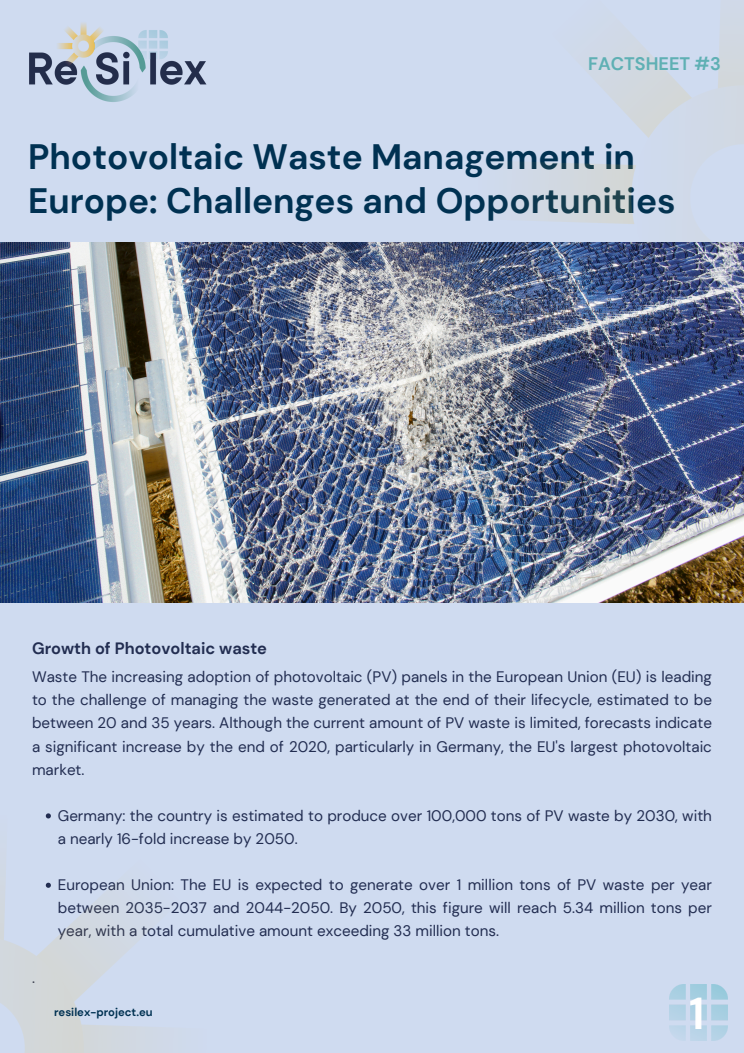
<style>
.page{position:relative;width:744px;height:1053px;background:#fff}
.page>*{position:absolute;margin:0;border:0;box-sizing:border-box;transform-origin:0 0}
.t1{font:700 44.56px "DM Sans";color:#fff}
.t2{font:700 35.24px/44.1px "DM Sans";color:#003152}
.t3{font:700 18.12px "DM Sans";color:#5fb0b4}
.t4{font:700 16.4px "DM Sans";color:#222d51}
.t5{font:15.2px/23.1px "DM Sans";color:#222d51;text-align:justify}
.t6{font:700 11.32px "DM Sans";color:#003152}
</style>
<div class="page">
<div style="left:0;top:0;width:744px;height:1052px;background:#cfdbf0"></div>
<img style="left:670px;top:984px;width:57px;height:56px">
<img style="left:436px;top:17px;width:308px;height:226px">
<img style="left:0;top:813px;width:153px;height:239px">
<img style="left:29px;top:23px;width:178px;height:79px">
<img style="left:0;top:243px;width:744px;height:359px">
<h4 class="t3" style="left:588px;top:52px;width:134px">FACTSHEET #3</h4>
<p class="t2" style="left:28px;top:135px;width:649px">Photovoltaic Waste Management in<br>Europe: Challenges and Opportunities</p>
<p class="t4" style="left:32px;top:637px;width:237px">Growth of Photovoltaic waste</p>
<h2 class="t5" style="left:32px;top:665px;width:681px">Waste The increasing adoption of photovoltaic (PV) panels in the European Union (EU) is leading to the challenge of managing the waste generated at the end of their lifecycle, estimated to be between 20 and 35 years. Although the current amount of PV waste is limited, forecasts indicate a significant increase by the end of 2020, particularly in Germany, the EU's largest photovoltaic market.</h2>
<p class="t5" style="left:58px;top:804px;width:656px">Germany: the country is estimated to produce over 100,000 tons of PV waste by 2030, with a nearly 16-fold increase by 2050.</p>
<h1 class="t5" style="left:58px;top:873px;width:656px">European Union: The EU is expected to generate over 1 million tons of PV waste per year between 2035-2037 and 2044-2050. By 2050, this figure will reach 5.34 million tons per year, with a total cumulative amount exceeding 33 million tons.</h1>
<p class="t5" style="left:32px;top:965px;width:4px">.</p>
<p class="t6" style="left:54px;top:1004px;width:100px">resilex-project.eu</p>
<h3 class="t1" style="left:689px;top:984px;width:17px">1</h3>
</div>
